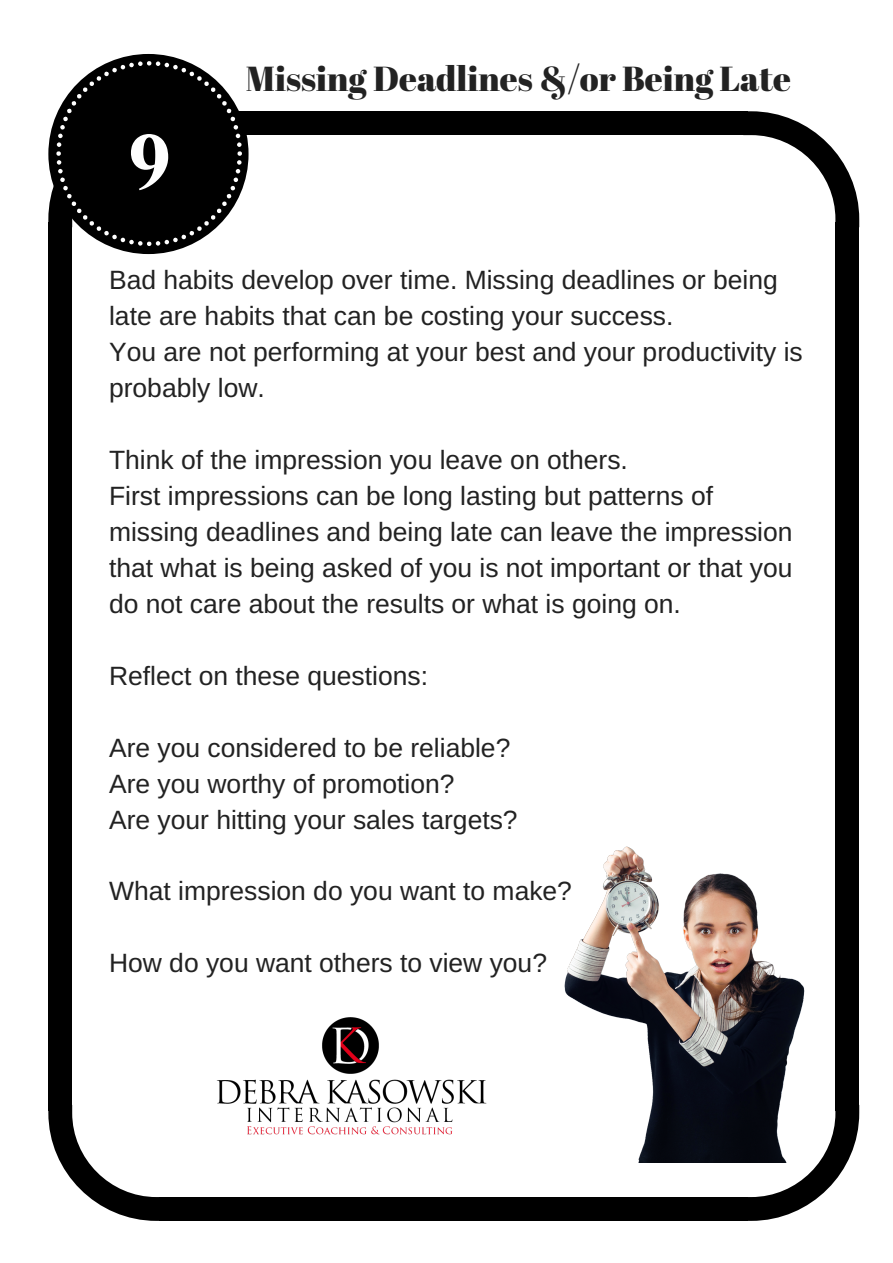
<style>
.page{position:relative;width:893px;height:1263px;background:#fff}
.page>*{position:absolute;margin:0;border:0;box-sizing:border-box;transform-origin:0 0}
.t1{font:79.35px "Berkshire Swash";color:#fff}
.t2{font:34.65px "Abril Fatface";color:#222}
.t3{font:26.4px/36px "Arimo";color:#222}
</style>
<div class="page">
<svg style="left:743px;top:111px;width:116px;height:111px"></svg>
<div style="left:159px;top:111px;width:589px;height:24px;background:#000"></div>
<div style="left:48px;top:222px;width:24px;height:889px;background:#000"></div>
<div style="left:159px;top:1197px;width:589px;height:24px;background:#000"></div>
<svg style="left:48px;top:1105px;width:111px;height:116px"></svg>
<div style="left:835px;top:222px;width:24px;height:889px;background:#000"></div>
<svg style="left:743px;top:1111px;width:116px;height:110px"></svg>
<div style="left:48px;top:54px;width:200px;height:200px;background:#000;border-radius:50%"></div>
<svg style="left:48px;top:61px;width:194px;height:185px"></svg>
<img style="left:564px;top:846px;width:244px;height:316px">
<img style="left:216px;top:1017px;width:271px;height:118px">
<h1 class="t1" style="left:129px;top:97px;width:44px">9</h1>
<h2 class="t2" style="left:246px;top:54px;width:546px">Missing Deadlines &amp;/or Being Late</h2>
<p class="t3" style="left:109px;top:262px;width:695px">Bad habits develop over time. Missing deadlines or being late are habits that can be costing your success.<br>You are not performing at your best and your productivity is probably low.</p>
<p class="t3" style="left:109px;top:442px;width:685px">Think of the impression you leave on others.<br>First impressions can be long lasting but patterns of missing deadlines and being late can leave the impression that what is being asked of you is not important or that you do not care about the results or what is going on.</p>
<p class="t3" style="left:109px;top:657px;width:320px">Reflect on these questions:</p>
<p class="t3" style="left:109px;top:729px;width:410px">Are you considered to be reliable?<br>Are you worthy of promotion?<br>Are your hitting your sales targets?</p>
<p class="t3" style="left:109px;top:873px;width:464px">What impression do you want to make?</p>
<p class="t3" style="left:109px;top:945px;width:439px">How do you want others to view you?</p>
</div>
